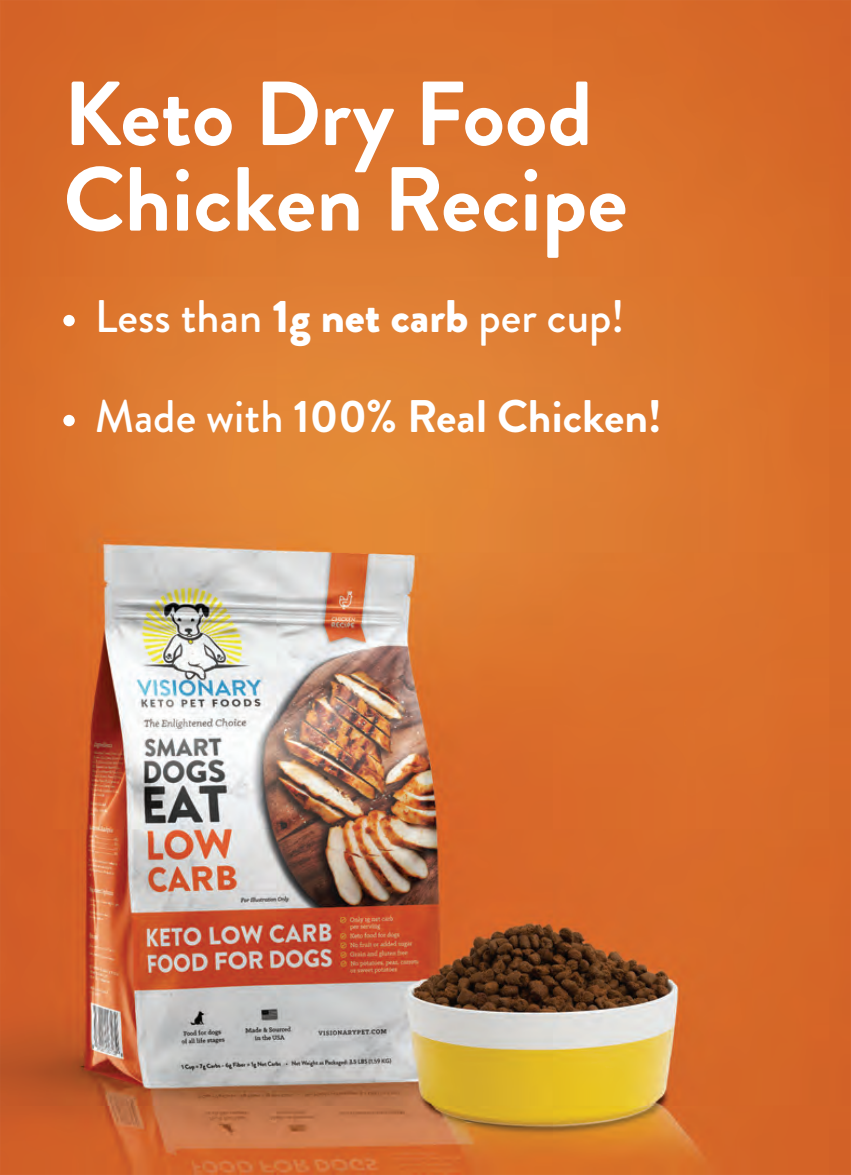
<style>
.page{position:relative;width:851px;height:1175px;background:#fff}
.page>*{position:absolute;margin:0;border:0;box-sizing:border-box;transform-origin:0 0}
.t1{font:700 90.67px/85.5px "Brandon Grotesque";color:#fff}
.t2{font:500 45.68px "Brandon Grotesque";color:#fff}
.t3{font:700 45.68px "Brandon Grotesque";color:#fff}
.s1{font-weight:900}
.s2{font-weight:500}
</style>
<div class="page">
<img style="left:0;top:0;width:850px;height:1174px">
<div style="left:63px;top:315px;width:12px;height:11px;background:#fff;border-radius:50%"></div>
<div style="left:63px;top:415px;width:12px;height:11px;background:#fff;border-radius:50%"></div>
<h1 class="t1" style="left:63px;top:72px;width:565px">Keto Dry Food<br>Chicken Recipe</h1>
<p class="t2" style="left:95px;top:285px;width:531px">Less than <span class="s1">1g net carb</span> per cup!</p>
<p class="t3" style="left:95px;top:384px;width:568px"><span class="s2">Made with</span> 100% Real Chicken!</p>
</div>
